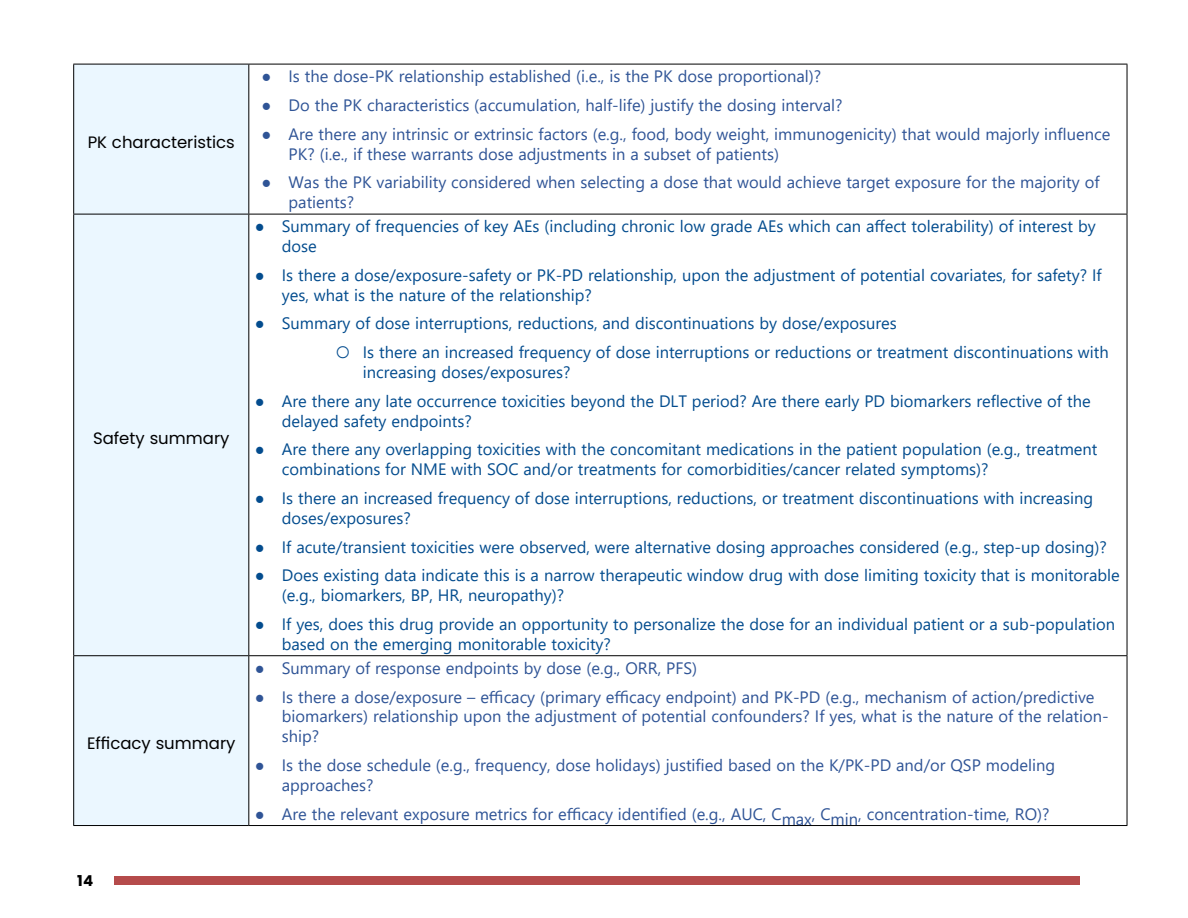
<style>
.page{position:relative;width:1188px;height:918px;background:#fff}
.page>*{position:absolute;margin:0;border:0;box-sizing:border-box;transform-origin:0 0}
.t1{font:16.5px/19.8px "Segoe UI";color:#034c8e}
.t2{font:16.5px/19.8px "Segoe UI";color:#2f5496}
.t3{font:16.5px "Poppins";color:#000}
.t4{font:700 15px "Poppins";color:#000}
</style>
<div class="page">
<div style="left:114px;top:876px;width:966px;height:9px;background:#b54b4b"></div>
<div style="left:74px;top:65px;width:174px;height:590px;background:#ebf7ff"></div>
<div style="left:74px;top:656px;width:175px;height:170px;background:#ebf7ff"></div>
<hr style="left:73px;top:64px;width:176px;height:1px;background:#000">
<hr style="left:73px;top:64px;width:1px;height:150px;background:#000">
<hr style="left:249px;top:64px;width:878px;height:1px;background:#000">
<hr style="left:248px;top:64px;width:1px;height:150px;background:#000">
<hr style="left:1127px;top:64px;width:1px;height:150px;background:#000">
<hr style="left:73px;top:214px;width:176px;height:1px;background:#000">
<hr style="left:73px;top:214px;width:1px;height:441px;background:#000">
<hr style="left:249px;top:214px;width:878px;height:1px;background:#000">
<hr style="left:248px;top:214px;width:1px;height:441px;background:#000">
<hr style="left:1127px;top:214px;width:1px;height:441px;background:#000">
<hr style="left:73px;top:655px;width:176px;height:1px;background:#000">
<hr style="left:73px;top:656px;width:1px;height:169px;background:#000">
<hr style="left:249px;top:655px;width:878px;height:1px;background:#000">
<hr style="left:248px;top:656px;width:1px;height:169px;background:#000">
<hr style="left:1127px;top:656px;width:1px;height:169px;background:#000">
<hr style="left:73px;top:825px;width:176px;height:1px;background:#000">
<hr style="left:249px;top:825px;width:878px;height:1px;background:#000">
<p class="t3" style="left:88px;top:132px;width:149px">PK characteristics</p>
<p class="t3" style="left:93px;top:428px;width:138px">Safety summary</p>
<p class="t3" style="left:87px;top:734px;width:150px">Efficacy summary</p>
<p class="t4" style="left:77px;top:872px;width:18px">14</p>
<p class="t2" style="left:262px;top:65px;width:561px">● Is the dose-PK relationship established (i.e., is the PK dose proportional)?</p>
<p class="t2" style="left:262px;top:94px;width:582px">● Do the PK characteristics (accumulation, half-life) justify the dosing interval?</p>
<p class="t2" style="left:289px;top:122px;width:823px;text-indent:-27px">● Are there any intrinsic or extrinsic factors (e.g., food, body weight, immunogenicity) that would majorly influence<br>PK? (i.e., if these warrants dose adjustments in a subset of patients)</p>
<p class="t2" style="left:289px;top:171px;width:813px;text-indent:-27px">● Was the PK variability considered when selecting a dose that would achieve target exposure for the majority of patients?</p>
<p class="t1" style="left:282px;top:215px;width:815px;text-indent:-27px">● Summary of frequencies of key AEs (including chronic low grade AEs which can affect tolerability) of interest by dose</p>
<p class="t1" style="left:282px;top:264px;width:821px;text-indent:-27px">● Is there a dose/exposure-safety or PK-PD relationship, upon the adjustment of potential covariates, for safety? If yes, what is the nature of the relationship?</p>
<p class="t1" style="left:255px;top:312px;width:644px">● Summary of dose interruptions, reductions, and discontinuations by dose/exposures</p>
<p class="t1" style="left:363px;top:341px;width:748px;text-indent:-27px">○ Is there an increased frequency of dose interruptions or reductions or treatment discontinuations with increasing doses/exposures?</p>
<p class="t1" style="left:282px;top:390px;width:810px;text-indent:-27px">● Are there any late occurrence toxicities beyond the DLT period? Are there early PD biomarkers reflective of the delayed safety endpoints?</p>
<p class="t1" style="left:282px;top:438px;width:817px;text-indent:-27px">● Are there any overlapping toxicities with the concomitant medications in the patient population (e.g., treatment combinations for NME with SOC and/or treatments for comorbidities/cancer related symptoms)?</p>
<p class="t1" style="left:282px;top:487px;width:813px;text-indent:-27px">● Is there an increased frequency of dose interruptions, reductions, or treatment discontinuations with increasing doses/exposures?</p>
<p class="t1" style="left:255px;top:535px;width:854px">● If acute/transient toxicities were observed, were alternative dosing approaches considered (e.g., step-up dosing)?</p>
<p class="t1" style="left:282px;top:564px;width:839px;text-indent:-27px">● Does existing data indicate this is a narrow therapeutic window drug with dose limiting toxicity that is monitorable (e.g., biomarkers, BP, HR, neuropathy)?</p>
<p class="t1" style="left:282px;top:613px;width:835px;text-indent:-27px">● If yes, does this drug provide an opportunity to personalize the dose for an individual patient or a sub-population based on the emerging monitorable toxicity?</p>
<p class="t2" style="left:255px;top:657px;width:444px">● Summary of response endpoints by dose (e.g., ORR, PFS)</p>
<p class="t2" style="left:282px;top:685px;width:828px;text-indent:-27px">● Is there a dose/exposure – efficacy (primary efficacy endpoint) and PK-PD (e.g., mechanism of action/predictive biomarkers) relationship upon the adjustment of potential confounders? If yes, what is the nature of the relation&shy;ship?</p>
<p class="t2" style="left:282px;top:754px;width:775px;text-indent:-27px">● Is the dose schedule (e.g., frequency, dose holidays) justified based on the K/PK-PD and/or QSP modeling approaches?</p>
<p class="t2" style="left:255px;top:802px;width:796px">● Are the relevant exposure metrics for efficacy identified (e.g., AUC, Cmax, Cmin, concentration-time, RO)?</p>
</div>
